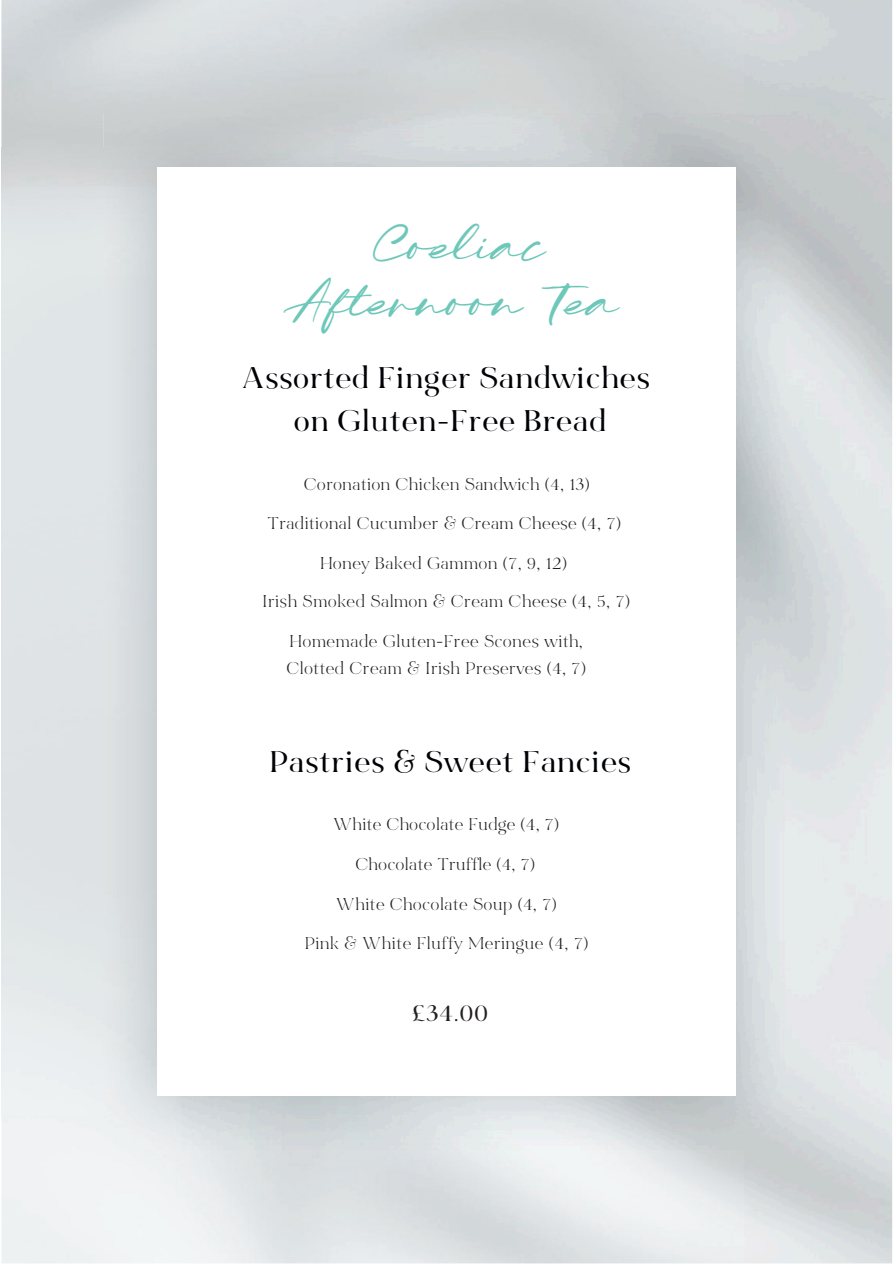
<style>
.page{position:relative;width:894px;height:1264px;background:#fff}
.page>*{position:absolute;margin:0;border:0;box-sizing:border-box;transform-origin:0 0}
.t1{font:46.65px/55.7px "Grand Wilson Script";color:#6ec8ba;text-align:center}
.t2{font:700 29.7px "Bon Vivant Serif";letter-spacing:.045em;color:#000205}
.t3{font:700 23.4px "Bon Vivant Serif";color:#231f20}
.t4{font:16.95px "Bon Vivant Serif";letter-spacing:.045em;color:#231f20}
</style>
<div class="page">
<p class="t1" style="left:283px;top:223px;width:338px">Coeliac<br>Afternoon Tea</p>
<p class="t2" style="left:243px;top:367px;width:408px">Assorted Finger Sandwiches</p>
<h1 class="t2" style="left:294px;top:409px;width:313px">on Gluten-Free Bread</h1>
<p class="t4" style="left:304px;top:477px;width:287px">Coronation Chicken Sandwich (4, 13)</p>
<p class="t4" style="left:268px;top:517px;width:354px">Traditional Cucumber &amp; Cream Cheese (4, 7)</p>
<p class="t4" style="left:320px;top:556px;width:248px">Honey Baked Gammon (7, 9, 12)</p>
<p class="t4" style="left:262px;top:595px;width:368px">Irish Smoked Salmon &amp; Cream Cheese (4, 5, 7)</p>
<p class="t4" style="left:290px;top:634px;width:294px">Homemade Gluten-Free Scones with,</p>
<p class="t4" style="left:287px;top:661px;width:300px">Clotted Cream &amp; Irish Preserves (4, 7)</p>
<p class="t2" style="left:270px;top:751px;width:362px">Pastries &amp; Sweet Fancies</p>
<p class="t4" style="left:333px;top:817px;width:227px">White Chocolate Fudge (4, 7)</p>
<h2 class="t4" style="left:355px;top:857px;width:180px">Chocolate Truffle (4, 7)</h2>
<h2 class="t4" style="left:336px;top:897px;width:222px">White Chocolate Soup (4, 7)</h2>
<p class="t4" style="left:305px;top:936px;width:284px">Pink &amp; White Fluffy Meringue (4, 7)</p>
<h2 class="t3" style="left:412px;top:1003px;width:77px">£34.00</h2>
</div>
